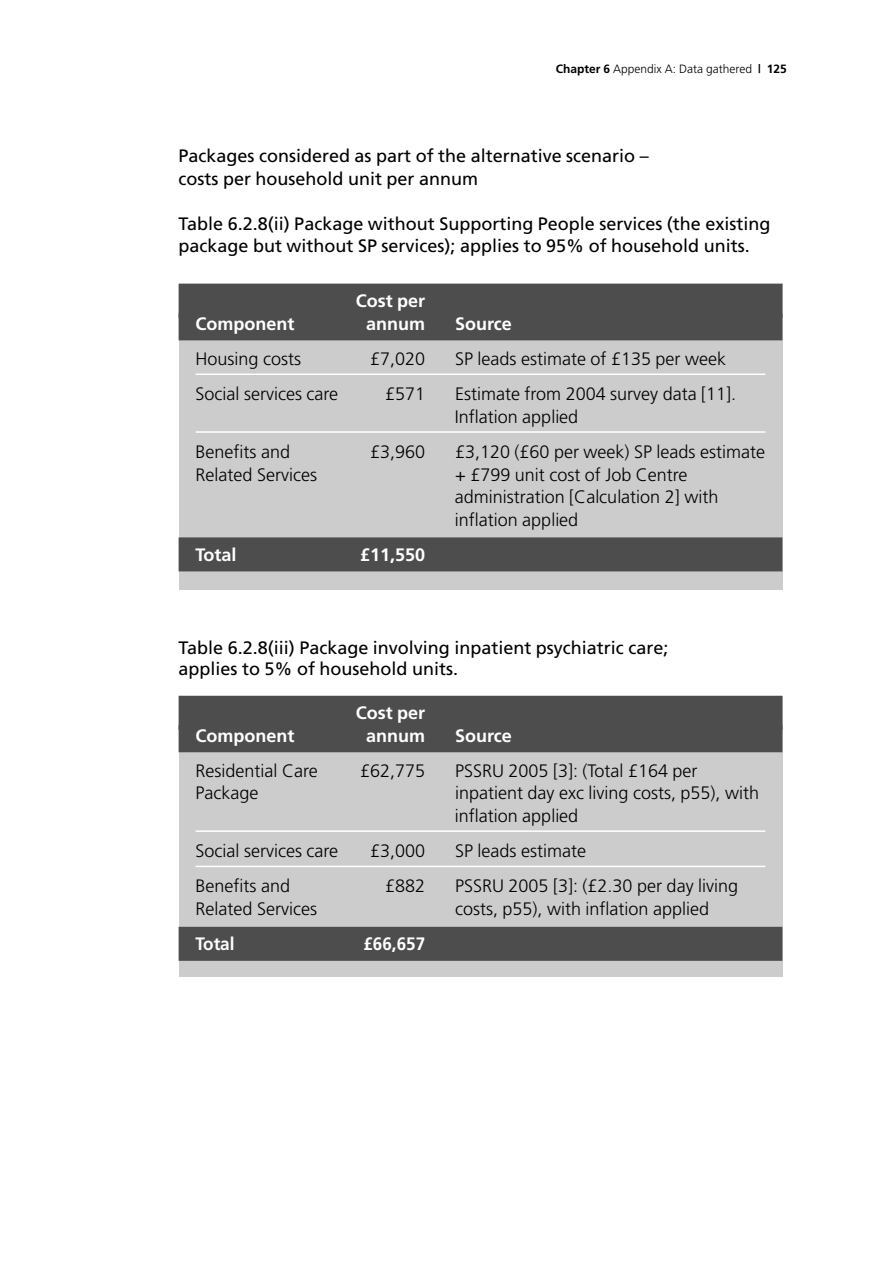
<style>
.page{position:relative;width:893px;height:1263px;background:#fff}
.page>*{position:absolute;margin:0;border:0;box-sizing:border-box;transform-origin:0 0}
.t1{font:300 18px/22.5px "Frutiger";color:#000}
.t2{font:18px/22.5px "Frutiger";color:#000}
.t3{font:700 18px "Frutiger";color:#fff}
.t4{font:700 18px "Frutiger";color:#fff;scale:.95 1}
.t5{font:300 12px "Frutiger";color:#000}
.s1{font-weight:700}
</style>
<div class="page">
<div style="left:179px;top:696px;width:603px;height:280px;background:#ccc"></div>
<div style="left:179px;top:696px;width:603px;height:34px;background:#4d4d4d"></div>
<div style="left:179px;top:725px;width:603px;height:27px;background:#4d4d4d"></div>
<hr style="left:196px;top:830px;width:569px;height:2px;background:#fff">
<hr style="left:196px;top:866px;width:569px;height:1px;background:#fff">
<div style="left:179px;top:927px;width:603px;height:34px;background:#4d4d4d"></div>
<div style="left:179px;top:284px;width:603px;height:306px;background:#ccc"></div>
<div style="left:179px;top:284px;width:603px;height:34px;background:#4d4d4d"></div>
<div style="left:179px;top:313px;width:603px;height:27px;background:#4d4d4d"></div>
<hr style="left:196px;top:373px;width:569px;height:2px;background:#fff">
<hr style="left:196px;top:431px;width:569px;height:2px;background:#fff">
<div style="left:179px;top:537px;width:603px;height:34px;background:#4d4d4d"></div>
<p class="t5" style="left:556px;top:64px;width:232px"><span class="s1">Chapter 6</span> Appendix A: Data gathered <span class="s1">| 125</span></p>
<p class="t2" style="left:179px;top:146px;width:472px">Packages considered as part of the alternative scenario – costs per household unit per annum</p>
<p class="t2" style="left:179px;top:214px;width:593px">Table 6.2.8(ii) Package without Supporting People services (the existing package but without SP services); applies to 95% of household units.</p>
<p class="t3" style="left:356px;top:294px;width:71px">Cost per</p>
<p class="t3" style="left:196px;top:316px;width:100px">Component</p>
<p class="t3" style="left:366px;top:316px;width:61px">annum</p>
<p class="t3" style="left:455px;top:316px;width:58px">Source</p>
<p class="t1" style="left:196px;top:349px;width:107px">Housing costs</p>
<p class="t1" style="left:370px;top:349px;width:57px">£7,020</p>
<p class="t1" style="left:455px;top:349px;width:273px">SP leads estimate of £135 per week</p>
<p class="t1" style="left:196px;top:384px;width:144px">Social services care</p>
<p class="t1" style="left:385px;top:384px;width:42px">£571</p>
<p class="t1" style="left:455px;top:384px;width:283px">Estimate from 2004 survey data [11].<br>Inflation applied</p>
<p class="t1" style="left:196px;top:442px;width:96px">Benefits and</p>
<p class="t1" style="left:370px;top:442px;width:57px">£3,960</p>
<p class="t1" style="left:455px;top:442px;width:312px">£3,120 (£60 per week) SP leads estimate</p>
<p class="t1" style="left:196px;top:464px;width:123px">Related Services</p>
<p class="t1" style="left:455px;top:464px;width:265px">+ £799 unit cost of Job Centre administration [Calculation 2] with inflation applied</p>
<p class="t3" style="left:196px;top:547px;width:43px">Total</p>
<p class="t3" style="left:360px;top:547px;width:67px">£11,550</p>
<p class="t2" style="left:179px;top:639px;width:491px;line-height:21px">Table 6.2.8(iii) Package involving inpatient psychiatric care; applies to 5% of household units.</p>
<p class="t3" style="left:356px;top:706px;width:71px">Cost per</p>
<p class="t3" style="left:196px;top:728px;width:100px">Component</p>
<p class="t3" style="left:366px;top:728px;width:61px">annum</p>
<p class="t3" style="left:455px;top:728px;width:58px">Source</p>
<p class="t1" style="left:196px;top:761px;width:124px">Residential Care</p>
<p class="t1" style="left:360px;top:761px;width:67px">£62,775</p>
<p class="t1" style="left:455px;top:761px;width:244px">PSSRU 2005 [3]: (Total £164 per</p>
<p class="t1" style="left:196px;top:783px;width:64px">Package</p>
<p class="t1" style="left:455px;top:783px;width:306px">inpatient day exc living costs, p55), with inflation applied</p>
<p class="t1" style="left:196px;top:841px;width:144px">Social services care</p>
<p class="t1" style="left:370px;top:841px;width:57px">£3,000</p>
<p class="t1" style="left:455px;top:841px;width:132px">SP leads estimate</p>
<p class="t1" style="left:196px;top:876px;width:96px">Benefits and</p>
<p class="t1" style="left:385px;top:876px;width:42px">£882</p>
<p class="t1" style="left:455px;top:876px;width:285px">PSSRU 2005 [3]: (£2.30 per day living</p>
<p class="t1" style="left:196px;top:899px;width:123px">Related Services</p>
<p class="t1" style="left:455px;top:899px;width:256px">costs, p55), with inflation applied</p>
<p class="t4" style="left:196px;top:937px;width:43px">Total</p>
<p class="t4" style="left:363px;top:937px;width:67px">£66,657</p>
</div>
